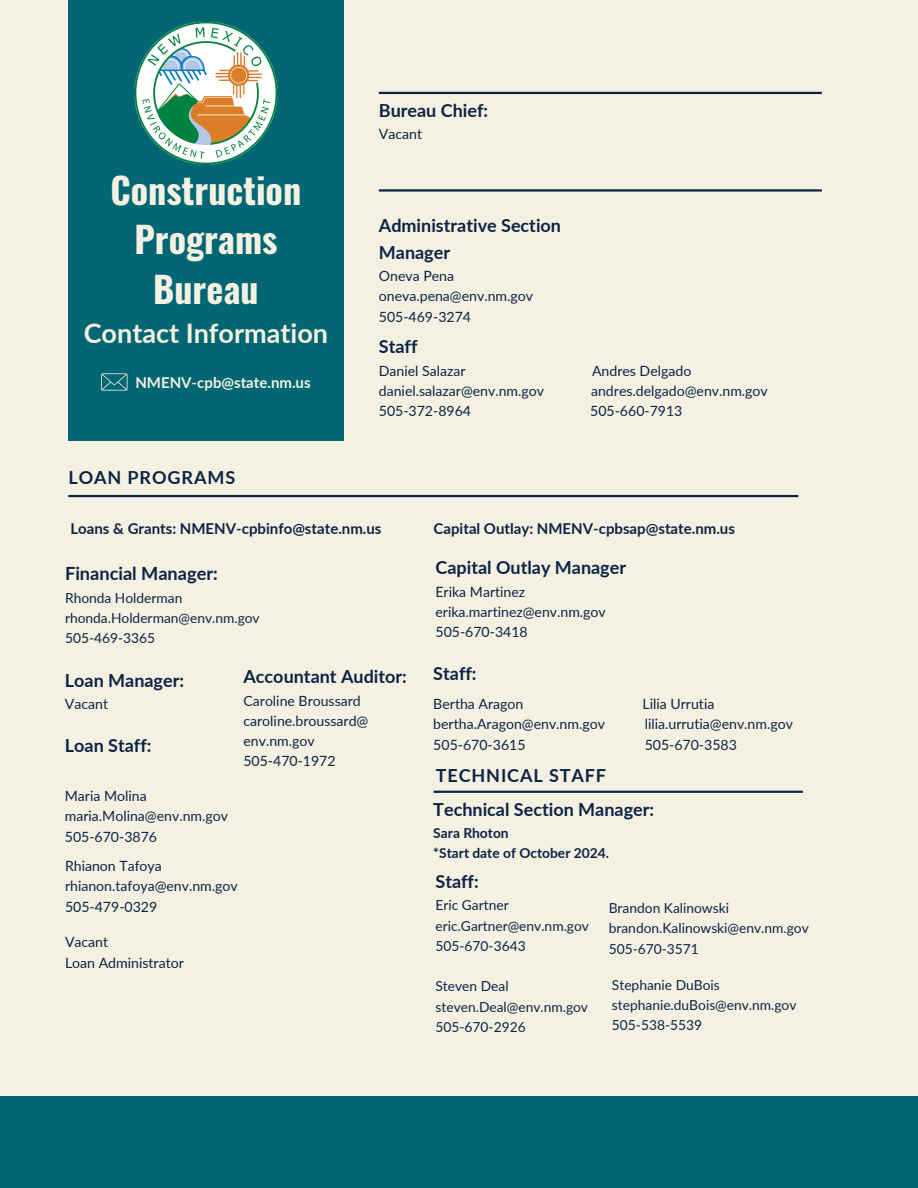
<style>
.page{position:relative;width:918px;height:1188px;background:#f4f1e2}
.page>*{position:absolute;margin:0;border:0;box-sizing:border-box;transform-origin:0 0}
.t1{font:700 36px/49.5px "Oswald";color:#f4f1e2;text-align:center}
.t2{font:700 27px "Lato";color:#f4f1e2}
.t3{font:700 18.15px "Lato";color:#0d2345}
.t4{font:700 18px/27px "Lato";color:#0d2345}
.t5{font:700 18px "Lato";letter-spacing:.05em;color:#0d2345}
.t6{font:700 15px "Lato";color:#0d2345}
.t7{font:700 15px "Lato";color:#f4f1e2}
.t8{font:14.1px/20.2px "Lato";color:#0d2345}
.t9{font:13.8px "Lato";color:#0d2345}
.t10{font:700 13.8px/20.2px "Lato";color:#0d2345}
</style>
<div class="page">
<hr style="left:379px;top:92px;width:443px;height:2px;background:#0d2345">
<hr style="left:68px;top:495px;width:730px;height:2px;background:#0d2345">
<hr style="left:434px;top:791px;width:369px;height:2px;background:#0d2345">
<hr style="left:379px;top:189px;width:443px;height:3px;background:#0d2345">
<div style="left:68px;top:0;width:276px;height:441px;background:#026773"></div>
<svg style="left:101px;top:373px;width:26px;height:17px"></svg>
<img style="left:134px;top:21px;width:144px;height:144px">
<div style="left:0;top:1096px;width:918px;height:92px;background:#026773"></div>
<p class="t1" style="left:111px;top:164px;width:192px">Construction<br>Programs<br>Bureau</p>
<p class="t2" style="left:84px;top:317px;width:246px">Contact Information</p>
<p class="t7" style="left:135px;top:373px;width:177px">NMENV-cpb@state.nm.us</p>
<p class="t5" style="left:68px;top:466px;width:168px">LOAN PROGRAMS</p>
<h6 class="t4" style="left:379px;top:96px;width:111px">Bureau Chief:</h6>
<h5 class="t8" style="left:379px;top:124px;width:45px">Vacant</h5>
<p class="t4" style="left:379px;top:211px;width:184px">Administrative Section<br>Manager</p>
<p class="t8" style="left:379px;top:265px;width:156px">Oneva Pena oneva.pena@env.nm.gov<br>505-469-3274</p>
<h5 class="t4" style="left:379px;top:333px;width:40px">Staff</h5>
<h4 class="t8" style="left:379px;top:360px;width:88px">Daniel Salazar</h4>
<h4 class="t8" style="left:592px;top:360px;width:101px">Andres Delgado</h4>
<p class="t8" style="left:379px;top:381px;width:167px">daniel.salazar@env.nm.gov</p>
<p class="t8" style="left:591px;top:381px;width:178px">andres.delgado@env.nm.gov</p>
<p class="t8" style="left:379px;top:401px;width:94px">505-372-8964</p>
<p class="t8" style="left:590px;top:401px;width:94px">505-660-7913</p>
<p class="t6" style="left:71px;top:519px;width:313px">Loans &amp; Grants: NMENV-cpbinfo@state.nm.us</p>
<p class="t6" style="left:434px;top:519px;width:303px">Capital Outlay: NMENV-cpbsap@state.nm.us</p>
<p class="t3" style="left:65px;top:562px;width:154px">Financial Manager:</p>
<p class="t9" style="left:65px;top:589px;width:119px">Rhonda Holderman</p>
<p class="t9" style="left:65px;top:609px;width:196px">rhonda.Holderman@env.nm.gov</p>
<p class="t9" style="left:65px;top:630px;width:92px">505-469-3365</p>
<h5 class="t4" style="left:65px;top:666px;width:121px">Loan Manager:</h5>
<h5 class="t8" style="left:65px;top:694px;width:45px">Vacant</h5>
<p class="t4" style="left:65px;top:731px;width:88px">Loan Staff:</p>
<p class="t8" style="left:65px;top:786px;width:83px">Maria Molina</p>
<p class="t8" style="left:65px;top:806px;width:165px">maria.Molina@env.nm.gov</p>
<p class="t8" style="left:65px;top:826px;width:94px">505-670-3876</p>
<p class="t4" style="left:243px;top:663px;width:165px">Accountant Auditor:</p>
<p class="t8" style="left:243px;top:690px;width:119px">Caroline Broussard</p>
<p class="t8" style="left:243px;top:710px;width:126px">caroline.broussard@</p>
<p class="t8" style="left:243px;top:731px;width:73px">env.nm.gov</p>
<p class="t8" style="left:243px;top:751px;width:94px">505-470-1972</p>
<p class="t8" style="left:65px;top:856px;width:98px">Rhianon Tafoya</p>
<p class="t8" style="left:65px;top:876px;width:174px">rhianon.tafoya@env.nm.gov</p>
<p class="t8" style="left:65px;top:896px;width:94px">505-479-0329</p>
<p class="t8" style="left:65px;top:932px;width:45px">Vacant</p>
<p class="t8" style="left:65px;top:952px;width:120px">Loan Administrator</p>
<p class="t4" style="left:436px;top:554px;width:192px">Capital Outlay Manager</p>
<h3 class="t8" style="left:436px;top:581px;width:91px">Erika Martinez</h3>
<h6 class="t8" style="left:436px;top:601px;width:172px">erika.martinez@env.nm.gov</h6>
<h6 class="t8" style="left:436px;top:622px;width:94px">505-670-3418</h6>
<p class="t4" style="left:433px;top:659px;width:45px">Staff:</p>
<p class="t8" style="left:433px;top:694px;width:92px">Bertha Aragon</p>
<p class="t8" style="left:643px;top:694px;width:73px">Lilia Urrutia</p>
<p class="t8" style="left:433px;top:714px;width:173px">bertha.Aragon@env.nm.gov</p>
<p class="t8" style="left:645px;top:714px;width:150px">lilia.urrutia@env.nm.gov</p>
<p class="t8" style="left:433px;top:734px;width:94px">505-670-3615</p>
<p class="t8" style="left:645px;top:734px;width:94px">505-670-3583</p>
<p class="t5" style="left:436px;top:764px;width:172px">TECHNICAL STAFF</p>
<p class="t4" style="left:433px;top:795px;width:222px">Technical Section Manager:</p>
<p class="t10" style="left:433px;top:823px;width:177px">Sara Rhoton<br>*Start date of October 2024.</p>
<p class="t4" style="left:436px;top:867px;width:45px">Staff:</p>
<p class="t9" style="left:436px;top:897px;width:75px">Eric Gartner</p>
<p class="t9" style="left:436px;top:917px;width:155px">eric.Gartner@env.nm.gov</p>
<h4 class="t9" style="left:436px;top:937px;width:92px">505-670-3643</h4>
<p class="t9" style="left:609px;top:899px;width:122px">Brandon Kalinowski</p>
<p class="t9" style="left:609px;top:920px;width:202px">brandon.Kalinowski@env.nm.gov</p>
<p class="t9" style="left:609px;top:940px;width:92px">505-670-3571</p>
<h3 class="t9" style="left:436px;top:978px;width:75px">Steven Deal</h3>
<h4 class="t9" style="left:436px;top:998px;width:154px">steven.Deal@env.nm.gov</h4>
<p class="t9" style="left:436px;top:1018px;width:92px">505-670-2926</p>
<h1 class="t9" style="left:612px;top:976px;width:109px">Stephanie DuBois</h1>
<h2 class="t9" style="left:612px;top:997px;width:186px">stephanie.duBois@env.nm.gov</h2>
<p class="t9" style="left:612px;top:1017px;width:92px">505-538-5539</p>
</div>
